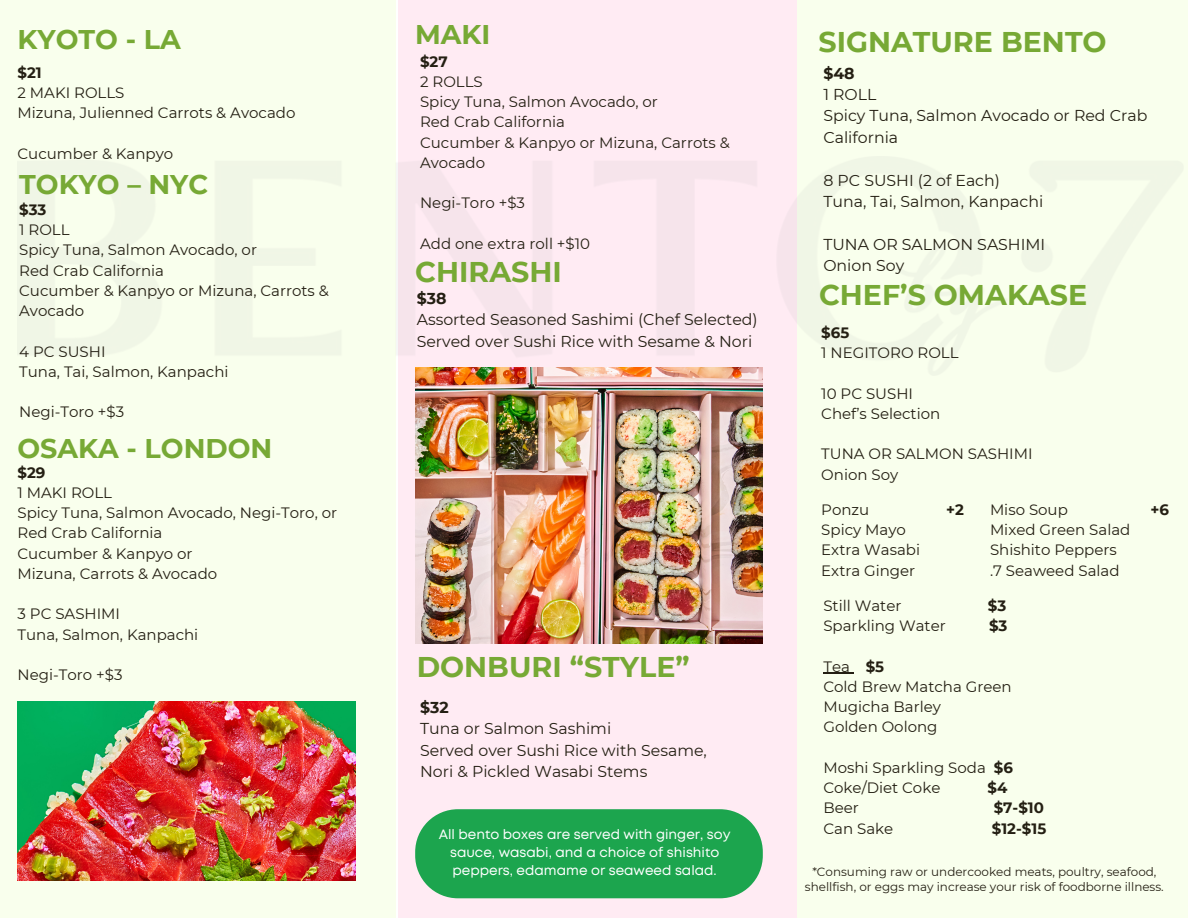
<style>
.page{position:relative;width:1188px;height:918px;background:#fff}
.page>*{position:absolute;margin:0;border:0;box-sizing:border-box;transform-origin:0 0}
.t1{font:700 28.5px "Montserrat";color:#77a935}
.t2{font:700 27px "Montserrat";color:#77a935}
.t3{font:15.75px/21.3px "Montserrat";color:#241f13}
.t4{font:15px/20.2px "Montserrat";color:#241f13}
.t5{font:700 15px "Montserrat";color:#241f13}
.t6{font:13.5px/18px "Mont";color:#fff;text-align:center}
.t7{font:12px "Montserrat";color:#241f13}
.s1{font-weight:700}
</style>
<div class="page">
<div style="left:792px;top:0;width:396px;height:917px;background:#f9ffed"></div>
<div style="left:398px;top:0;width:398px;height:918px;background:#ffebf3"></div>
<div style="left:0;top:0;width:396px;height:917px;background:#f9ffed"></div>
<img style="left:415px;top:368px;width:347px;height:276px">
<img style="left:18px;top:701px;width:337px;height:179px">
<div style="left:415px;top:809px;width:348px;height:89px;background:#1ca54e"></div>
<svg style="left:823px;top:673px;width:31px;height:1px"></svg>
<h1 class="t2" style="left:18px;top:23px;width:165px">KYOTO - LA</h1>
<h3 class="t4" style="left:18px;top:62px;width:279px"><span class="s1">$21<br></span>2 MAKI ROLLS<br>Mizuna, Julienned Carrots &amp; Avocado</h3>
<h3 class="t4" style="left:18px;top:143px;width:157px">Cucumber &amp; Kanpyo</h3>
<h3 class="t2" style="left:19px;top:168px;width:191px">TOKYO – NYC</h3>
<h3 class="t4" style="left:19px;top:199px;width:311px"><span class="s1">$33<br></span>1 ROLL<br>Spicy Tuna, Salmon Avocado, or<br>Red Crab California<br>Cucumber &amp; Kanpyo or Mizuna, Carrots &amp;<br>Avocado</h3>
<h3 class="t4" style="left:19px;top:341px;width:211px">4 PC SUSHI<br>Tuna, Tai, Salmon, Kanpachi</h3>
<h3 class="t4" style="left:19px;top:402px;width:106px">Negi-Toro +$3</h3>
<h3 class="t2" style="left:18px;top:432px;width:256px">OSAKA - LONDON</h3>
<h3 class="t4" style="left:18px;top:462px;width:321px"><span class="s1">$29<br></span>1 MAKI ROLL<br>Spicy Tuna, Salmon Avocado, Negi-Toro, or<br>Red Crab California<br>Cucumber &amp; Kanpyo or<br>Mizuna, Carrots &amp; Avocado</h3>
<p class="t4" style="left:18px;top:604px;width:182px">3 PC SASHIMI<br>Tuna, Salmon, Kanpachi</p>
<h1 class="t4" style="left:18px;top:665px;width:106px">Negi-Toro +$3</h1>
<h3 class="t2" style="left:415px;top:18px;width:77px">MAKI</h3>
<h3 class="t4" style="left:420px;top:51px;width:311px"><span class="s1">$27<br></span>2 ROLLS<br>Spicy Tuna, Salmon Avocado, or<br>Red Crab California<br>Cucumber &amp; Kanpyo or Mizuna, Carrots &amp;<br>Avocado</h3>
<h3 class="t4" style="left:420px;top:193px;width:106px">Negi-Toro +$3</h3>
<p class="t4" style="left:420px;top:233px;width:172px">Add one extra roll +$10</p>
<h1 class="t1" style="left:819px;top:25px;width:290px">SIGNATURE BENTO</h1>
<h3 class="t3" style="left:823px;top:62px;width:325px"><span class="s1">$48<br></span>1 ROLL<br>Spicy Tuna, Salmon Avocado or Red Crab<br>California</h3>
<h3 class="t3" style="left:823px;top:169px;width:221px">8 PC SUSHI (2 of Each)<br>Tuna, Tai, Salmon, Kanpachi</h3>
<h3 class="t3" style="left:823px;top:233px;width:223px">TUNA OR SALMON SASHIMI<br>Onion Soy</h3>
<h2 class="t1" style="left:415px;top:255px;width:148px">CHIRASHI</h2>
<h3 class="t3" style="left:417px;top:288px;width:343px"><span class="s1">$38<br></span>Assorted Seasoned Sashimi (Chef Selected)<br>Served over Sushi Rice with Sesame &amp; Nori</h3>
<h3 class="t1" style="left:819px;top:278px;width:270px">CHEF’S OMAKASE</h3>
<h3 class="t4" style="left:821px;top:322px;width:139px"><span class="s1">$65<br></span>1 NEGITORO ROLL</h3>
<h3 class="t4" style="left:821px;top:383px;width:120px">10 PC SUSHI<br>Chef’s Selection</h3>
<h3 class="t4" style="left:821px;top:444px;width:213px">TUNA OR SALMON SASHIMI<br>Onion Soy</h3>
<h3 class="t4" style="left:821px;top:499px;width:50px">Ponzu</h3>
<h3 class="t5" style="left:946px;top:500px;width:19px">+2</h3>
<h3 class="t4" style="left:821px;top:520px;width:100px">Spicy Mayo<br>Extra Wasabi<br>Extra Ginger</h3>
<h3 class="t4" style="left:990px;top:499px;width:79px">Miso Soup</h3>
<h3 class="t5" style="left:1150px;top:500px;width:20px">+6</h3>
<h3 class="t4" style="left:990px;top:520px;width:142px">Mixed Green Salad<br>Shishito Peppers .7 Seaweed Salad</h3>
<h3 class="t1" style="left:417px;top:649px;width:274px">DONBURI “STYLE”</h3>
<h4 class="t3" style="left:420px;top:697px;width:288px"><span class="s1">$32<br></span>Tuna or Salmon Sashimi<br>Served over Sushi Rice with Sesame,<br>Nori &amp; Pickled Wasabi Stems</h4>
<h1 class="t6" style="left:439px;top:826px;width:293px">All bento boxes are served with ginger, soy sauce, wasabi, and a choice of shishito peppers, edamame or seaweed salad.</h1>
<p class="t4" style="left:823px;top:595px;width:80px">Still Water</p>
<p class="t5" style="left:988px;top:596px;width:20px">$3</p>
<p class="t4" style="left:823px;top:616px;width:124px">Sparkling Water</p>
<p class="t5" style="left:989px;top:617px;width:20px">$3</p>
<h1 class="t4" style="left:823px;top:656px;width:190px">Tea <span class="s1">$5<br></span>Cold Brew Matcha Green<br>Mugicha Barley<br>Golden Oolong</h1>
<h1 class="t4" style="left:823px;top:757px;width:191px">Moshi Sparkling Soda <span class="s1">$6<br></span>Coke/Diet Coke</h1>
<h1 class="t5" style="left:988px;top:779px;width:21px">$4</h1>
<h1 class="t4" style="left:823px;top:798px;width:37px">Beer</h1>
<h3 class="t5" style="left:994px;top:799px;width:52px">$7-$10</h3>
<h3 class="t4" style="left:823px;top:818px;width:71px">Can Sake</h3>
<h3 class="t5" style="left:992px;top:819px;width:56px">$12-$15</h3>
<h1 class="t7" style="left:812px;top:864px;width:346px">*Consuming raw or undercooked meats, poultry, seafood,</h1>
<h1 class="t7" style="left:805px;top:880px;width:360px">shellfish, or eggs may increase your risk of foodborne illness.</h1>
</div>
